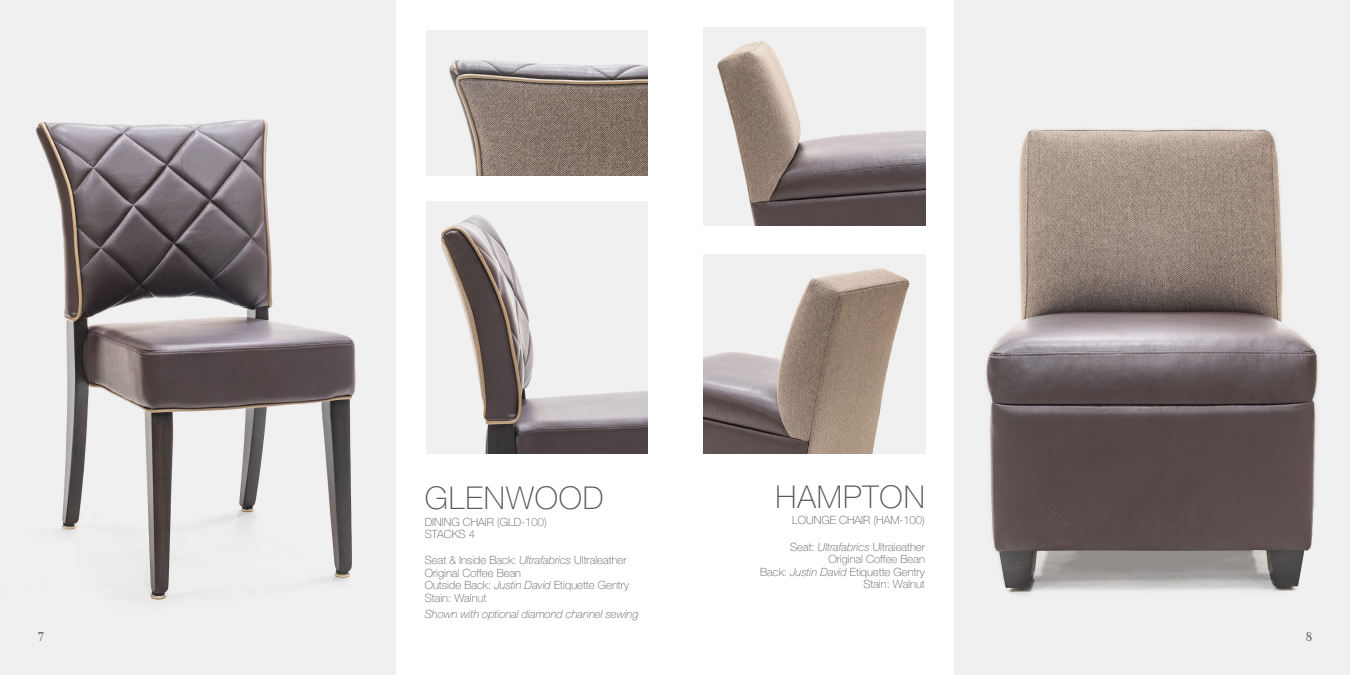
<style>
.page{position:relative;width:1350px;height:675px;background:#fff}
.page>*{position:absolute;margin:0;border:0;box-sizing:border-box;transform-origin:0 0}
.t1{font:100 31.25px "Helvetica Neue LT Pro";letter-spacing:.03em;color:#57585a}
.t2{font:700 12.5px "Electra LT Std";color:#57585a}
.t3{font:100 11.25px/12.5px "Helvetica Neue LT Pro";color:#57585a}
.t4{font:italic 100 11.25px "Helvetica Neue LT Pro";color:#57585a}
.s1{font-style:italic}
</style>
<div class="page">
<img style="left:426px;top:201px;width:221px;height:252px">
<img style="left:426px;top:30px;width:221px;height:145px">
<div style="left:0;top:0;width:395px;height:675px;background:#f0f0f0"></div>
<img style="left:36px;top:119px;width:320px;height:481px">
<img style="left:955px;top:0;width:395px;height:675px">
<img style="left:704px;top:28px;width:221px;height:197px">
<img style="left:704px;top:255px;width:221px;height:198px">
<p class="t1" style="left:425px;top:480px;width:180px">GLENWOOD</p>
<p class="t3" style="left:425px;top:515px;width:123px">DINING CHAIR (GLD-100)</p>
<p class="t3" style="left:425px;top:528px;width:52px">STACKS 4</p>
<p class="t3" style="left:425px;top:554px;width:203px">Seat &amp; Inside Back: <span class="s1">Ultrafabrics</span> Ultraleather<br>Original Coffee Bean</p>
<p class="t3" style="left:425px;top:579px;width:206px">Outside Back: <span class="s1">Justin David</span> Etiquette Gentry</p>
<p class="t3" style="left:425px;top:591px;width:63px">Stain: Walnut</p>
<p class="t4" style="left:425px;top:607px;width:215px">Shown with optional diamond channel sewing</p>
<p class="t1" style="left:775px;top:478px;width:151px">HAMPTON</p>
<p class="t3" style="left:792px;top:514px;width:134px">LOUNGE CHAIR (HAM-100)</p>
<p class="t3" style="left:790px;top:540px;width:136px;text-align:right">Seat: <span class="s1">Ultrafabrics</span> Ultraleather<br>Original Coffee Bean</p>
<p class="t3" style="left:760px;top:565px;width:166px">Back: <span class="s1">Justin David</span> Etiquette Gentry</p>
<p class="t3" style="left:863px;top:578px;width:63px">Stain: Walnut</p>
<p class="t2" style="left:38px;top:629px;width:8px">7</p>
<p class="t2" style="left:1306px;top:629px;width:8px">8</p>
</div>
